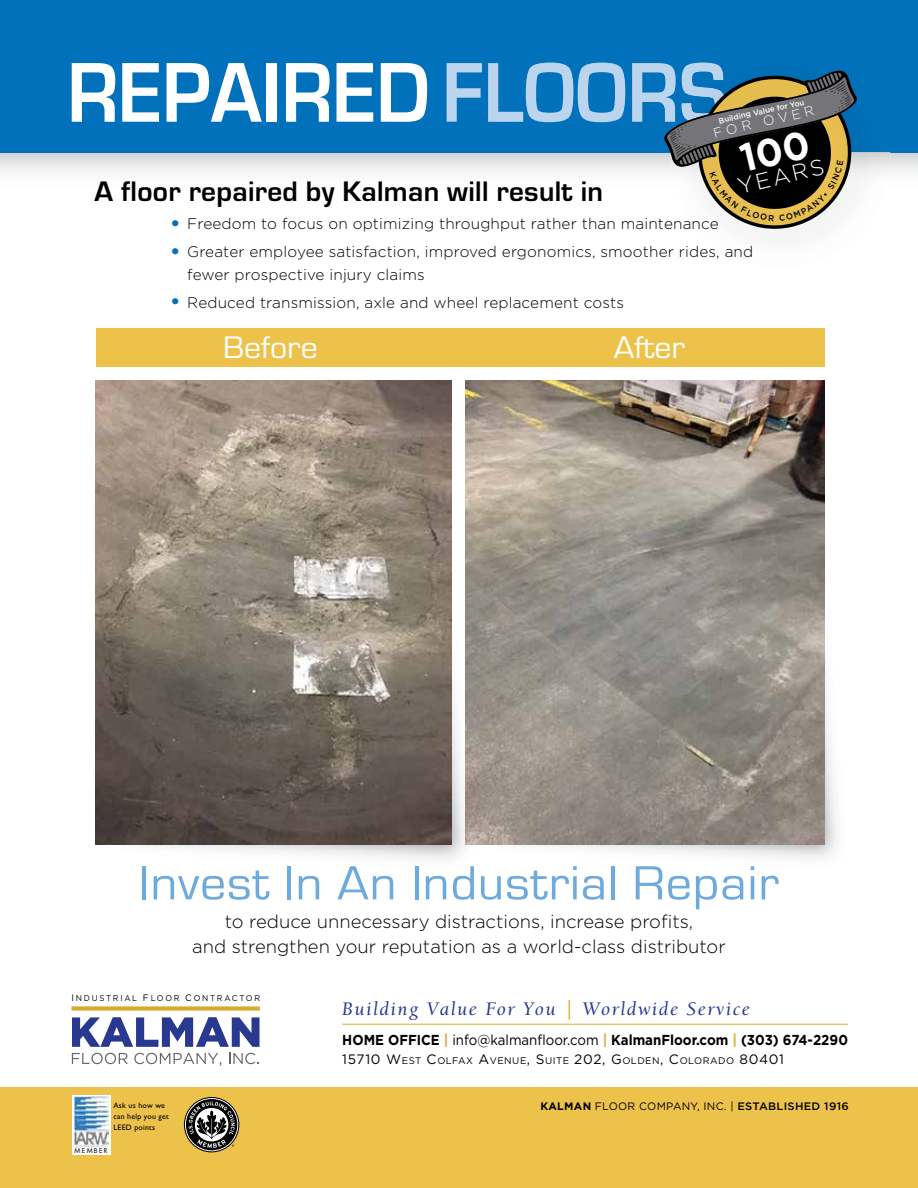
<style>
.page{position:relative;width:918px;height:1188px;background:#fff}
.page>*{position:absolute;margin:0;border:0;box-sizing:border-box;transform-origin:0 0}
.t1{font:700 88.05px "Eurostile";color:#fff;scale:.91 1}
.t2{font:49.8px "Eurostile";letter-spacing:.015em;color:#6faadc;scale:1.05 1}
.t3{font:32.4px "Eurostile";color:#fff;scale:1.05 1}
.t4{font:700 29.4px "Eurostile";letter-spacing:.01em;color:#000}
.t5{font:300 22.35px "Gotham";color:#fff}
.t6{font:19.8px "Berkeley Oldstyle IT Cby BT Med Ital";letter-spacing:.095em;color:#2a3990}
.t7{font:300 18.45px/24.9px "Gotham";color:#000;text-align:center}
.t8{font:300 15.3px/23.1px "Gotham";letter-spacing:.01em;color:#000}
.t9{font:700 14.4px "Gotham";color:#000;scale:.92 1}
.t10{font:10.8px "Gotham";letter-spacing:.025em;color:#000}
.t11{font:9.6px "Gotham";letter-spacing:.05em;color:#000}
.t12{font:8.25px "Gotham";letter-spacing:.215em;color:#000;scale:.95 1}
.t13{font:7.95px/10.6px "Gill Sans";letter-spacing:.025em;color:#000}
.t14{font:500 7.8px "Gotham";color:#fff}
.t15{font:6.6px "Futura";letter-spacing:.195em;color:#000}
.s1{color:#bcd5ef}
.s2{font-size:24.9px;color:#0071ba}
.s3{font-size:9.3px}
.s4{color:#d9ab28}
.s5{font-weight:400}
.s6{font-size:13.65px}
.s7{font-weight:700}
.s8{font-weight:500}
</style>
<div class="page">
<img style="left:116px;top:620px;width:359px;height:240px">
<img style="left:488px;top:621px;width:350px;height:238px">
<img style="left:0;top:152px;width:586px;height:21px">
<img style="left:890px;top:152px;width:28px;height:21px">
<div style="left:0;top:0;width:918px;height:152px;background:#0071ba"></div>
<div style="left:0;top:1086px;width:918px;height:102px;background:#edc24a"></div>
<div style="left:72px;top:1095px;width:38px;height:59px;background:#fff"></div>
<img style="left:74px;top:1097px;width:35px;height:50px">
<svg style="left:184px;top:1097px;width:55px;height:55px"></svg>
<img style="left:96px;top:380px;width:355px;height:464px">
<img style="left:466px;top:380px;width:358px;height:464px">
<svg style="left:72px;top:1017px;width:188px;height:30px"></svg>
<svg style="left:72px;top:1053px;width:56px;height:11px"></svg>
<svg style="left:134px;top:1053px;width:87px;height:13px"></svg>
<svg style="left:229px;top:1053px;width:30px;height:11px"></svg>
<div style="left:71px;top:1006px;width:189px;height:5px;background:#d9ab28"></div>
<hr style="left:342px;top:1024px;width:506px;height:1px;background:#d9ab28">
<div style="left:96px;top:328px;width:728px;height:38px;background:#edc24a"></div>
<svg style="left:664px;top:67px;width:194px;height:169px"></svg>
<h1 class="t1" style="left:67px;top:62px;width:727px">REPAIRED <span class="s1">FLOORS</span></h1>
<p class="t14" style="left:733px;top:114px;width:57px;rotate:-12deg">ding Value for</p>
<h3 class="t5" style="left:736px;top:178px;width:90px;rotate:-13deg">YEARS</h3>
<h3 class="t4" style="left:95px;top:181px;width:510px">A floor repaired by Kalman will result in</h3>
<p class="t8" style="left:170px;top:213px;width:551px"><span class="s2">•</span> Freedom to focus on optimizing throughput rather than maintenance</p>
<p class="t8" style="left:187px;top:241px;width:568px;text-indent:-18px"><span class="s2">•</span> Greater employee satisfaction, improved ergonomics, smoother rides, and fewer prospective injury claims</p>
<p class="t8" style="left:170px;top:292px;width:456px"><span class="s2">•</span> Reduced transmission, axle and wheel replacement costs</p>
<h3 class="t3" style="left:223px;top:336px;width:92px">Before</h3>
<h3 class="t3" style="left:614px;top:336px;width:69px">After</h3>
<h2 class="t2" style="left:139px;top:866px;width:611px">Invest In An Industrial Repair</h2>
<p class="t7" style="left:192px;top:910px;width:535px">to reduce unnecessary distractions, increase profits,<br>and strengthen your reputation as a world-class distributor</p>
<p class="t12" style="left:71px;top:994px;width:200px"><span class="s3">I</span>NDUSTRIAL <span class="s3">F</span>LOOR <span class="s3">C</span>ONTRACTOR</p>
<p class="t6" style="left:342px;top:1000px;width:409px">Building Value For You <span class="s4">|</span> Worldwide Service</p>
<p class="t9" style="left:342px;top:1033px;width:551px">HOME OFFICE <span class="s4">|</span> <span class="s5">info@kalmanfloor.com</span> <span class="s4">|</span> KalmanFloor.com <span class="s4">|</span> (303) 674-2290</p>
<p class="t11" style="left:342px;top:1056px;width:443px"><span class="s6">15710 W</span>EST <span class="s6">C</span>OLFAX <span class="s6">A</span>VENUE<span class="s6">, S</span>UITE <span class="s6">202, G</span>OLDEN<span class="s6">, C</span>OLORADO <span class="s6">80401</span></p>
<p class="t13" style="left:113px;top:1101px;width:57px">Ask us how we can help you get<br>LEED points</p>
<p class="t10" style="left:541px;top:1101px;width:310px"><span class="s7">KALMAN</span> FLOOR COMPANY, INC. | <span class="s8">ESTABLISHED 1916</span></p>
<p class="t15" style="left:75px;top:1147px;width:34px">MEMBER</p>
</div>
